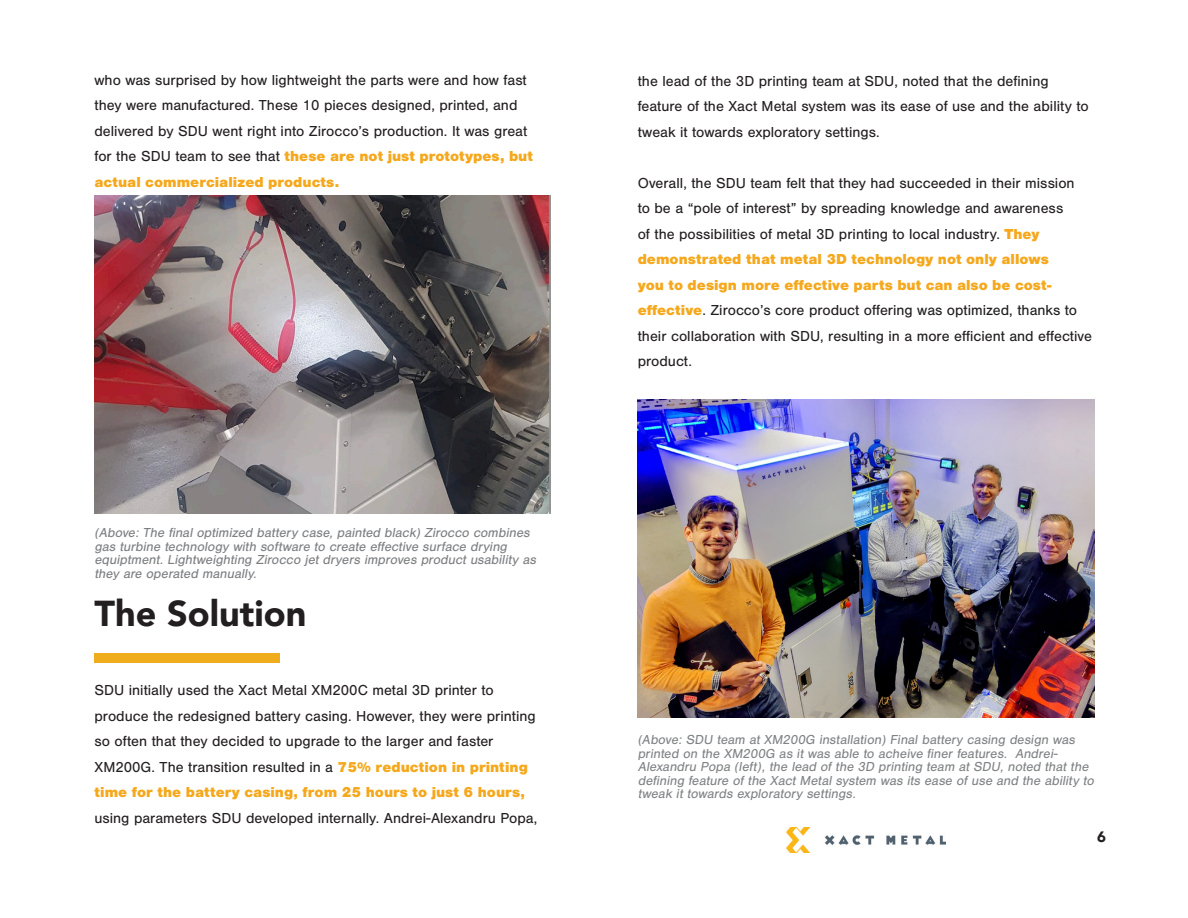
<style>
.page{position:relative;width:1188px;height:918px;background:#fff}
.page>*{position:absolute;margin:0;border:0;box-sizing:border-box;transform-origin:0 0}
.t1{font:900 36px "Avenir";color:#231f20}
.t2{font:15px/25.5px "Nimbus San";color:#231f20}
.t3{font:900 15px "Avenir";color:#231f20}
.t4{font:italic 13.5px/13.5px "Nimbus San";color:#808385}
.t5{font:italic 13.5px/13.5px "Nimbus San";color:#7c7e81}
.s1{font-weight:900;color:#f5a81c}
.s2{font-style:normal}
</style>
<div class="page">
<img style="left:786px;top:827px;width:159px;height:26px">
<img style="left:94px;top:196px;width:457px;height:317px">
<div style="left:94px;top:653px;width:186px;height:10px;background:#efac1c"></div>
<img style="left:638px;top:400px;width:456px;height:317px">
<p class="t2" style="left:94px;top:67px;width:440px">who was surprised by how lightweight the parts were and how fast they were manufactured. These 10 pieces designed, printed, and delivered by SDU went right into Zirocco’s production. It was great for the SDU team to see that <span class="s1">these are not just prototypes, but actual commercialized products.</span></p>
<p class="t5" style="left:94px;top:526px;width:446px">(Above: The final optimized battery case, painted black) Zirocco combines gas turbine technology with software to create effective surface drying equiptment. Lightweighting Zirocco jet dryers improves product usability as they are operated manually.</p>
<p class="t1" style="left:94px;top:583px;width:213px">The Solution</p>
<p class="t2" style="left:94px;top:678px;width:445px">SDU initially used the Xact Metal XM200C metal 3D printer to produce the redesigned battery casing. However, they were printing so often that they decided to upgrade to the larger and faster XM200G. The transition resulted in a <span class="s1">75% reduction in printing time for the battery casing, from 25 hours to just 6 hours, </span>using parameters SDU developed internally. Andrei-Alexandru Popa,</p>
<p class="t2" style="left:638px;top:68px;width:452px">the lead of the 3D printing team at SDU, noted that the defining feature of the Xact Metal system was its ease of use and the ability to tweak it towards exploratory settings.</p>
<p class="t2" style="left:638px;top:170px;width:456px">Overall, the SDU team felt that they had succeeded in their mission<br>to be a “pole of interest” by spreading knowledge and awareness<br>of the possibilities of metal 3D printing to local industry. <span class="s1">They demonstrated that metal 3D technology not only allows<br>you to design more effective parts but can also be cost&shy;effective</span>. Zirocco’s core product offering was optimized, thanks to their collaboration with SDU, resulting in a more efficient and effective product.</p>
<p class="t4" style="left:638px;top:733px;width:460px"><span class="s2">(Above: SDU team at XM200G installation) Final battery casing design was printed on the XM200G as it was able to acheive finer features.</span> Andrei-Alexandru Popa (left), the lead of the 3D printing team at SDU, noted that the defining feature of the Xact Metal system was its ease of use and the ability to tweak it towards exploratory settings.</p>
<p class="t3" style="left:1097px;top:824px;width:10px">6</p>
</div>
